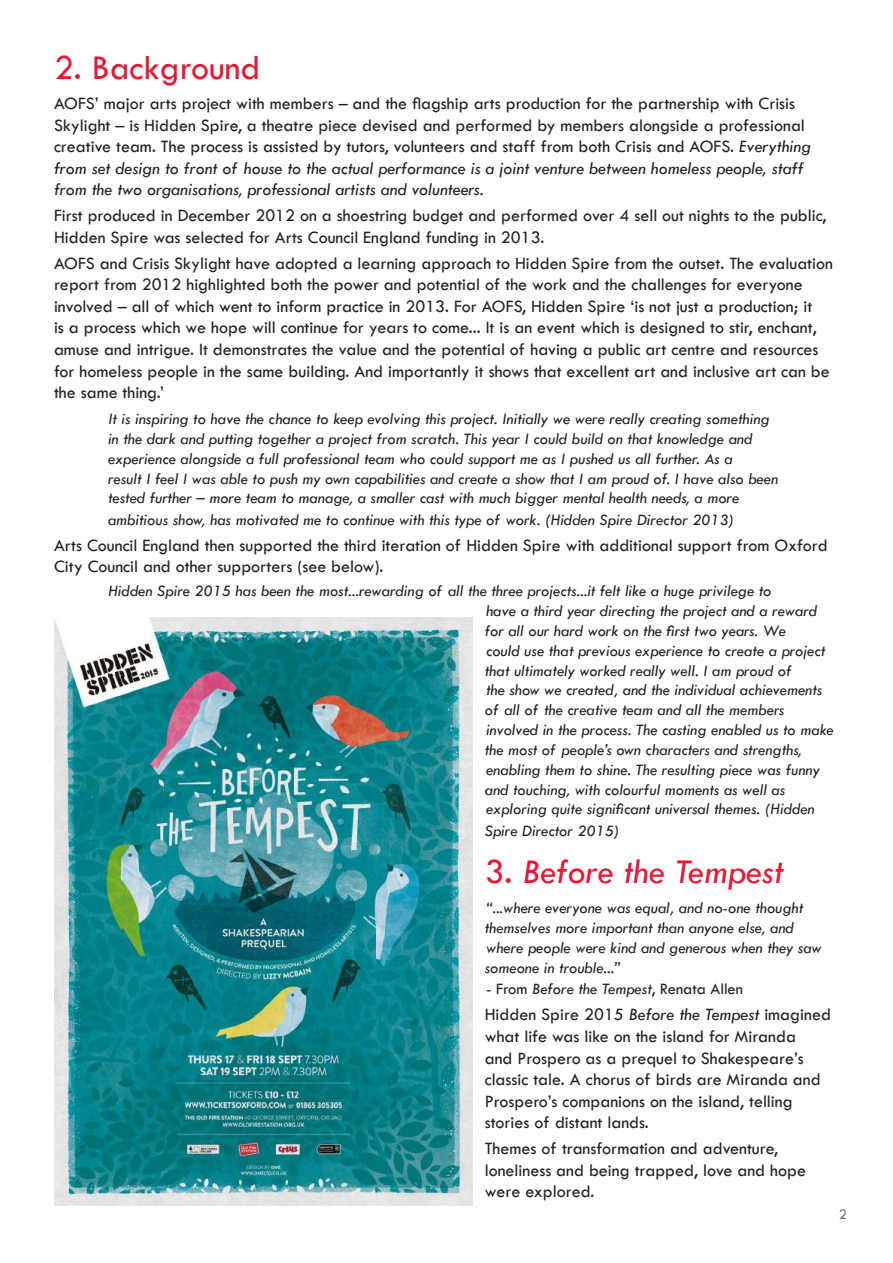
<style>
.page{position:relative;width:893px;height:1263px;background:#fff}
.page>*{position:absolute;margin:0;border:0;box-sizing:border-box;transform-origin:0 0}
.t1{font:italic 36px "Tw Cen";color:#e51937}
.t2{font:36px "Tw Cen";color:#e51937}
.t3{font:18px/21.6px "Tw Cen";color:#231f20}
.t4{font:italic 16.5px/19.8px "Tw Cen";color:#231f20}
.t5{font:16.5px "Tw Cen";color:#231f20}
.t6{font:15px "Tw Cen";color:#6c6d70}
.s1{font-style:italic}
.s2{font-style:normal}
</style>
<div class="page">
<img style="left:54px;top:618px;width:418px;height:587px">
<h1 class="t2" style="left:54px;top:46px;width:208px">2. Background</h1>
<p class="t3" style="left:54px;top:92px;width:759px">AOFS’ major arts project with members – and the flagship arts production for the partnership with Crisis Skylight – is Hidden Spire, a theatre piece devised and performed by members alongside a professional creative team. The process is assisted by tutors, volunteers and staff from both Crisis and AOFS. <span class="s1">Everything from set design to front of house to the actual performance is a joint venture between homeless people, staff from the two organisations, professional artists and volunteers.</span></p>
<p class="t3" style="left:54px;top:205px;width:774px">First produced in December 2012 on a shoestring budget and performed over 4 sell out nights to the public,<br>Hidden Spire was selected for Arts Council England funding in 2013.</p>
<p class="t3" style="left:54px;top:252px;width:780px">AOFS and Crisis Skylight have adopted a learning approach to Hidden Spire from the outset. The evaluation report from 2012 highlighted both the power and potential of the work and the challenges for everyone involved – all of which went to inform practice in 2013. For AOFS, Hidden Spire ‘is not just a production; it<br>is a process which we hope will continue for years to come... It is an event which is designed to stir, enchant, amuse and intrigue. It demonstrates the value and the potential of having a public art centre and resources for homeless people in the same building. And importantly it shows that excellent art and inclusive art can be the same thing.’</p>
<p class="t4" style="left:108px;top:409px;width:672px">It is inspiring to have the chance to keep evolving this project. Initially we were really creating something in the dark and putting together a project from scratch. This year I could build on that knowledge and experience alongside a full professional team who could support me as I pushed us all further. As a<br>result I feel I was able to push my own capabilities and create a show that I am proud of. I have also been tested further – more team to manage, a smaller cast with much bigger mental health needs, a more</p>
<p class="t4" style="left:108px;top:510px;width:628px">ambitious show, has motivated me to continue with this type of work. (Hidden Spire Director 2013)</p>
<p class="t3" style="left:54px;top:534px;width:775px">Arts Council England then supported the third iteration of Hidden Spire with additional support from Oxford<br>City Council and other supporters (see below).</p>
<p class="t4" style="left:485px;top:581px;width:351px;text-indent:-377px">Hidden Spire 2015 has been the most...rewarding of all the three projects...it felt like a huge privilege to<br>have a third year directing the project and a reward for all our hard work on the first two years. We<br>could use that previous experience to create a project that ultimately worked really well. I am proud of<br>the show we created, and the individual achievements of all of the creative team and all the members involved in the process. The casting enabled us to make the most of people’s own characters and strengths, enabling them to shine. The resulting piece was funny and touching, with colourful moments as well as exploring quite significant universal themes. (Hidden</p>
<p class="t4" style="left:485px;top:821px;width:136px">Spire Director 2015)</p>
<h1 class="t1" style="left:485px;top:850px;width:300px"><span class="s2">3.</span> Before the Tempest</h1>
<p class="t4" style="left:485px;top:898px;width:338px">“...where everyone was equal, and no-one thought themselves more important than anyone else, and where people were kind and generous when they saw someone in trouble...”</p>
<p class="t5" style="left:486px;top:979px;width:259px">- From <span class="s1">Before the Tempest</span>, Renata Allen</p>
<p class="t3" style="left:485px;top:1004px;width:348px">Hidden Spire 2015 <span class="s1">Before the Tempest</span> imagined what life was like on the island for Miranda<br>and Prospero as a prequel to Shakespeare’s classic tale. A chorus of birds are Miranda and Prospero’s companions on the island, telling stories of distant lands.</p>
<p class="t3" style="left:485px;top:1138px;width:323px">Themes of transformation and adventure, loneliness and being trapped, love and hope were explored.</p>
<p class="t6" style="left:839px;top:1205px;width:10px">2</p>
</div>
